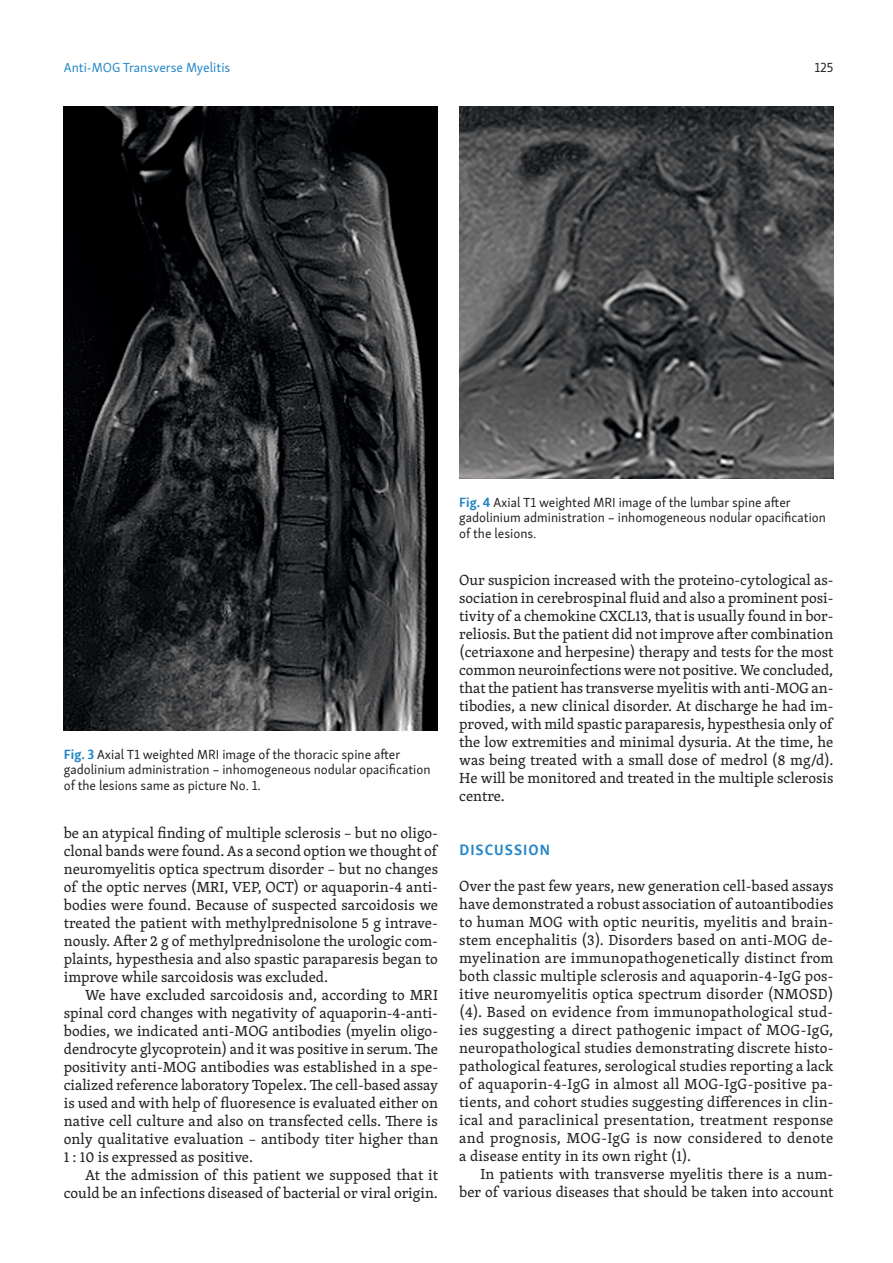
<style>
.page{position:relative;width:893px;height:1263px;background:#fff}
.page>*{position:absolute;margin:0;border:0;box-sizing:border-box;transform-origin:0 0}
.t1{font:15px/18px "Skolar PE";color:#231f20;text-align:justify}
.t2{font:700 15px "Skolar Sans PE";letter-spacing:.07em;color:#2486c7}
.t3{font:13.5px/15.6px "Skolar Sans PE";color:#231f20}
.t4{font:13.5px "Skolar Sans PE";color:#2486c7}
.s1{font-weight:700;color:#2486c7}
</style>
<div class="page">
<img style="left:64px;top:106px;width:374px;height:625px">
<img style="left:459px;top:106px;width:374px;height:373px">
<p class="t4" style="left:64px;top:57px;width:168px">Anti-MOG Transverse Myelitis</p>
<p class="t3" style="left:814px;top:58px;width:21px">125</p>
<p class="t3" style="left:64px;top:745px;width:368px"><span class="s1">Fig. 3</span> Axial T1 weighted MRI image of the thoracic spine after gadolinium administration – inhomogeneous nodular opacification of the lesions same as picture No. 1.</p>
<p class="t1" style="left:64px;top:824px;width:376px">be an atypical finding of multiple sclerosis – but no oligo&shy;clonal bands were found. As a second option we thought of neuromyelitis optica spectrum disorder – but no changes of the optic nerves (MRI, VEP, OCT) or aquaporin-4 anti&shy;bodies were found. Because of suspected sarcoidosis we treated the patient with methylprednisolone 5 g intrave&shy;nously. After 2 g of methylprednisolone the urologic com&shy;plaints, hypesthesia and also spastic paraparesis began to improve while sarcoidosis was excluded.</p>
<p class="t1" style="left:64px;top:986px;width:376px;text-indent:21px">We have excluded sarcoidosis and, according to MRI spinal cord changes with negativity of aquaporin-4-anti&shy;bodies, we indicated anti-MOG antibodies (myelin oligo&shy;dendrocyte glycoprotein) and it was positive in serum. The positivity anti-MOG antibodies was established in a spe&shy;cialized reference laboratory Topelex. The cell-based assay is used and with help of fluoresence is evaluated either on native cell culture and also on transfected cells. There is only qualitative evaluation – antibody titer higher than 1 : 10 is expressed as positive.</p>
<p class="t1" style="left:64px;top:1166px;width:376px;text-align:right">At the admission of this patient we supposed that it could be an infections diseased of bacterial or viral origin.</p>
<p class="t3" style="left:459px;top:493px;width:368px"><span class="s1">Fig. 4</span> Axial T1 weighted MRI image of the lumbar spine after gadolinium administration – inhomogeneous nodular opacification of the lesions.</p>
<p class="t1" style="left:459px;top:571px;width:376px">Our suspicion increased with the proteino-cytological as&shy;sociation in cerebrospinal fluid and also a prominent posi&shy;tivity of a chemokine CXCL13, that is usually found in bor&shy;reliosis. But the patient did not improve after combination (cetriaxone and herpesine) therapy and tests for the most common neuroinfections were not positive. We concluded, that the patient has transverse myelitis with anti-MOG an&shy;tibodies, a new clinical disorder. At discharge he had im&shy;proved, with mild spastic paraparesis, hypesthesia only of the low extremities and minimal dysuria. At the time, he was being treated with a small dose of medrol (8 mg/d).<br>He will be monitored and treated in the multiple sclerosis centre.</p>
<p class="t2" style="left:459px;top:838px;width:92px">DISCUSSION</p>
<p class="t1" style="left:459px;top:877px;width:376px">Over the past few years, new generation cell-based assays have demonstrated a robust association of autoantibodies to human MOG with optic neuritis, myelitis and brain&shy;stem encephalitis (3). Disorders based on anti-MOG de&shy;myelination are immunopathogenetically distinct from both classic multiple sclerosis and aquaporin-4-IgG pos&shy;itive neuromyelitis optica spectrum disorder (NMOSD) (4). Based on evidence from immunopathological stud&shy;ies suggesting a direct pathogenic impact of MOG-IgG, neuropathological studies demonstrating discrete histo&shy;pathological features, serological studies reporting a lack of aquaporin-4-IgG in almost all MOG-IgG-positive pa&shy;tients, and cohort studies suggesting differences in clin&shy;ical and paraclinical presentation, treatment response and prognosis, MOG-IgG is now considered to denote a disease entity in its own right (1).</p>
<p class="t1" style="left:459px;top:1165px;width:376px;text-align:right">In patients with transverse myelitis there is a num&shy;ber of various diseases that should be taken into account</p>
</div>
